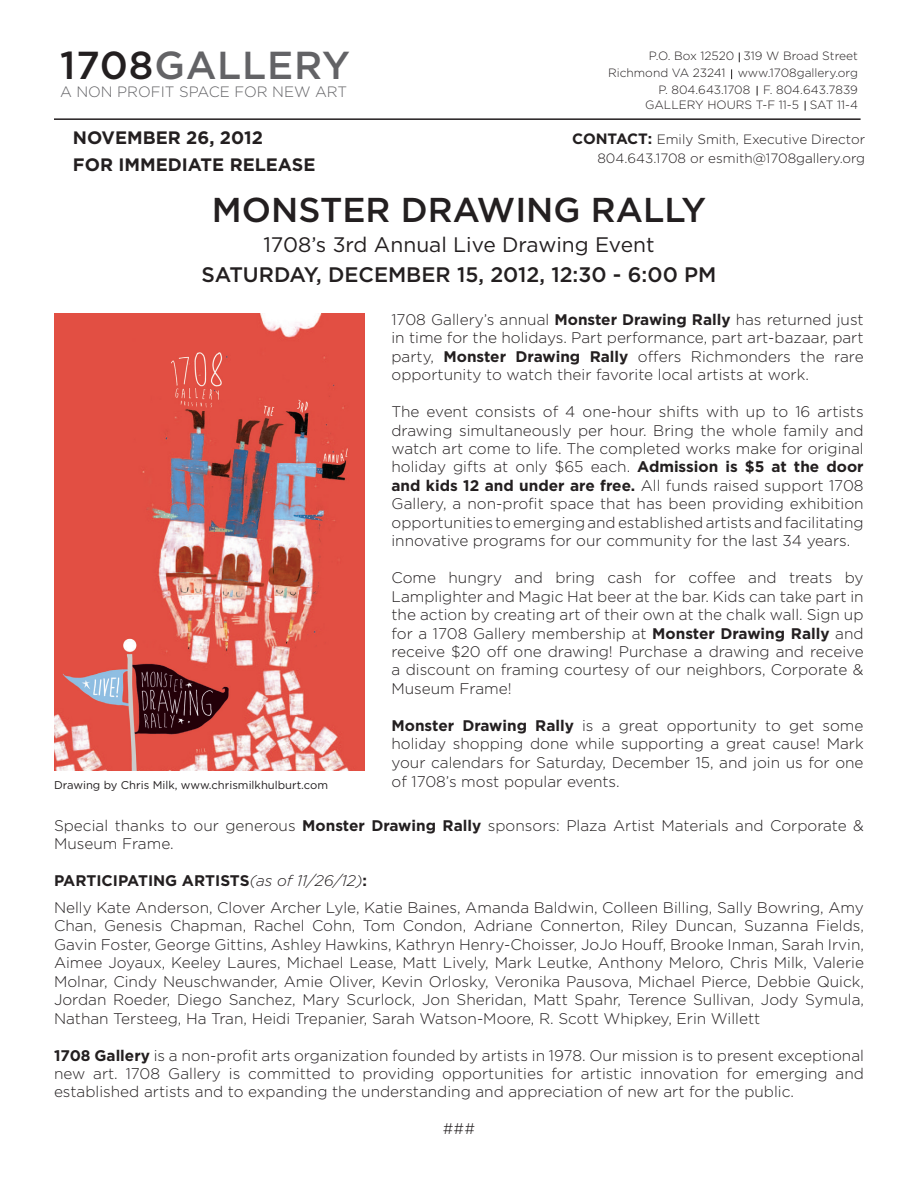
<style>
.page{position:relative;width:918px;height:1188px;background:#fff}
.page>*{position:absolute;margin:0;border:0;box-sizing:border-box;transform-origin:0 0}
.t1{font:500 39px "Gotham";letter-spacing:.02em;color:#636366}
.t2{font:500 34.5px "Gotham";color:#231f20}
.t3{font:500 21px "Gotham";color:#231f20}
.t4{font:21px "Gotham";color:#231f20}
.t5{font:700 18px "Gotham";color:#231f20}
.t6{font:300 15.3px/18.5px "Gotham";color:#231f20;text-align:justify}
.t7{font:700 15.3px "Gotham";color:#231f20}
.t8{font:300 15px "Gotham";color:#636366}
.t9{font:300 13.5px "Gotham";color:#231f20}
.t10{font:300 12px "Gotham";color:#231f20}
.t11{font:11.25px "Gotham";color:#231f20}
.s1{color:#231f20}
.s2{font-weight:700;font-size:15px}
.s3{font-weight:700}
.s4{font-weight:300;font-style:italic}
</style>
<div class="page">
<hr style="left:54px;top:118px;width:807px;height:2px;background:#231f20">
<img style="left:54px;top:314px;width:311px;height:457px">
<p class="t1" style="left:60px;top:43px;width:291px"><span class="s1">1708</span>GALLERY</p>
<p class="t8" style="left:60px;top:84px;width:289px">A NON PROFIT SPACE FOR NEW ART</p>
<p class="t5" style="left:73px;top:128px;width:192px">NOVEMBER 26, 2012</p>
<p class="t5" style="left:73px;top:155px;width:244px">FOR IMMEDIATE RELEASE</p>
<p class="t10" style="left:649px;top:50px;width:211px">P.O. Box 12520 319 W Broad Street</p>
<p class="t10" style="left:608px;top:67px;width:251px">Richmond VA 23241 www.1708gallery.org</p>
<p class="t10" style="left:658px;top:84px;width:201px">P. 804.643.1708 F. 804.643.7839</p>
<p class="t10" style="left:645px;top:99px;width:214px">GALLERY HOURS T-F 11-5 SAT 11-4</p>
<p class="t9" style="left:572px;top:132px;width:294px"><span class="s2">CONTACT:</span> Emily Smith, Executive Director</p>
<p class="t9" style="left:597px;top:151px;width:269px">804.643.1708 or esmith@1708gallery.org</p>
<p class="t2" style="left:212px;top:190px;width:496px">MONSTER DRAWING RALLY</p>
<p class="t4" style="left:263px;top:233px;width:393px">1708’s 3rd Annual Live Drawing Event</p>
<p class="t3" style="left:202px;top:263px;width:516px">SATURDAY, DECEMBER 15, 2012, 12:30 - 6:00 PM</p>
<p class="t11" style="left:54px;top:779px;width:276px">Drawing by Chris Milk, www.chrismilkhulburt.com</p>
<p class="t6" style="left:392px;top:310px;width:474px">1708 Gallery’s annual <span class="s3">Monster Drawing Rally</span> has returned just in time for the holidays. Part performance, part art-bazaar, part party, <span class="s3">Monster Drawing Rally</span> offers Richmonders the rare opportunity to watch their favorite local artists at work.</p>
<p class="t6" style="left:392px;top:402px;width:474px">The event consists of 4 one-hour shifts with up to 16 artists drawing simultaneously per hour. Bring the whole family and watch art come to life. The completed works make for original holiday gifts at only $65 each. <span class="s3">Admission is $5 at the door and kids 12 and under are free.</span> All funds raised support 1708<br>Gallery, a non-profit space that has been providing exhibition opportunities to emerging and established artists and facilitating innovative programs for our community for the last 34 years.</p>
<p class="t6" style="left:392px;top:568px;width:474px">Come hungry and bring cash for coffee and treats by Lamplighter and Magic Hat beer at the bar. Kids can take part in the action by creating art of their own at the chalk wall. Sign up for a 1708 Gallery membership at <span class="s3">Monster Drawing Rally</span> and receive $20 off one drawing! Purchase a drawing and receive a discount on framing courtesy of our neighbors, Corporate &amp; Museum Frame!</p>
<p class="t6" style="left:392px;top:716px;width:474px"><span class="s3">Monster Drawing Rally</span> is a great opportunity to get some holiday shopping done while supporting a great cause! Mark your calendars for Saturday, December 15, and join us for one of 1708’s most popular events.</p>
<p class="t6" style="left:54px;top:816px;width:812px">Special thanks to our generous <span class="s3">Monster Drawing Rally</span> sponsors: Plaza Artist Materials and Corporate &amp;<br>Museum Frame.</p>
<p class="t7" style="left:54px;top:872px;width:315px">PARTICIPATING ARTISTS<span class="s4">(as of 11/26/12)</span>:</p>
<p class="t6" style="left:54px;top:898px;width:812px">Nelly Kate Anderson, Clover Archer Lyle, Katie Baines, Amanda Baldwin, Colleen Billing, Sally Bowring, Amy Chan, Genesis Chapman, Rachel Cohn, Tom Condon, Adriane Connerton, Riley Duncan, Suzanna Fields, Gavin Foster, George Gittins, Ashley Hawkins, Kathryn Henry-Choisser, JoJo Houff, Brooke Inman, Sarah Irvin, Aimee Joyaux, Keeley Laures, Michael Lease, Matt Lively, Mark Leutke, Anthony Meloro, Chris Milk, Valerie Molnar, Cindy Neuschwander, Amie Oliver, Kevin Orlosky, Veronika Pausova, Michael Pierce, Debbie Quick, Jordan Roeder, Diego Sanchez, Mary Scurlock, Jon Sheridan, Matt Spahr, Terence Sullivan, Jody Symula, Nathan Tersteeg, Ha Tran, Heidi Trepanier, Sarah Watson-Moore, R. Scott Whipkey, Erin Willett</p>
<p class="t6" style="left:54px;top:1046px;width:812px"><span class="s3">1708 Gallery</span> is a non-profit arts organization founded by artists in 1978. Our mission is to present exceptional new art. 1708 Gallery is committed to providing opportunities for artistic innovation for emerging and established artists and to expanding the understanding and appreciation of new art for the public.</p>
<p class="t6" style="left:443px;top:1120px;width:34px">###</p>
</div>
